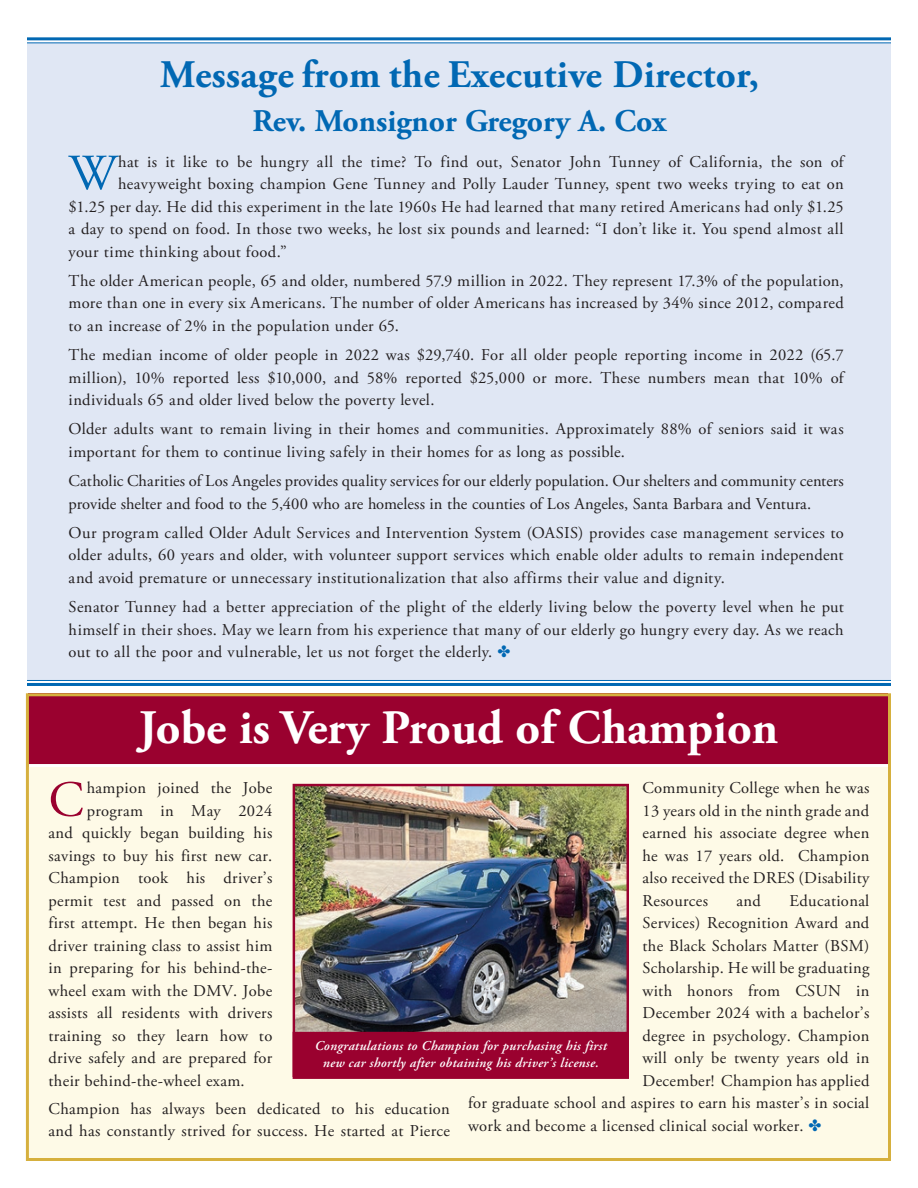
<style>
.page{position:relative;width:918px;height:1188px;background:#fff}
.page>*{position:absolute;margin:0;border:0;box-sizing:border-box;transform-origin:0 0}
.Newsltr_Body{font:50.4px "Adobe Garamond Pro";color:#9a012f}
.t1{font:50.4px "Adobe Garamond Pro";color:#0168b3}
.t2{font:700 48px "Adobe Garamond Pro";color:#fff}
.t3{font:700 39px "Adobe Garamond Pro";letter-spacing:.01em;color:#0168b3}
.t4{font:700 31.5px "Adobe Garamond Pro";color:#0168b3}
.Newsltr_Body-2{font:16.5px/22.5px "Adobe Garamond Pro";letter-spacing:.02em;color:#231f20;text-align:justify}
.t5{font:italic 600 13.5px/16.2px "Adobe Garamond Pro";letter-spacing:.02em;color:#fff;text-align:center}
.s1{color:#0168b3}
</style>
<div class="page">
<div style="left:29px;top:759px;width:861px;height:402px;background:#fefae7"></div>
<div style="left:29px;top:693px;width:859px;height:74px;background:#9a012f"></div>
<div style="left:27px;top:43px;width:864px;height:637px;background:#e0e7f4"></div>
<hr style="left:27px;top:37px;width:864px;height:3px;background:#0168b3">
<hr style="left:27px;top:42px;width:864px;height:1px;background:#0168b3">
<hr style="left:27px;top:680px;width:864px;height:1px;background:#0168b3">
<hr style="left:27px;top:683px;width:864px;height:3px;background:#0168b3">
<img style="left:296px;top:787px;width:330px;height:245px">
<div style="left:293px;top:784px;width:336px;height:295px;border:2px solid #9a012f"></div>
<hr style="left:29px;top:764px;width:861px;height:3px;background:#fff">
<div style="left:293px;top:1032px;width:336px;height:45px;background:#9a012f"></div>
<div style="left:26px;top:693px;width:865px;height:468px;border:3px solid #d6b03e"></div>
<p class="t3" style="left:160px;top:52px;width:600px">Message from the Executive Director,</p>
<p class="t4" style="left:252px;top:102px;width:416px">Rev. Monsignor Gregory A. Cox</p>
<p class="t1" style="left:69px;top:143px;width:50px">W</p>
<p class="Newsltr_Body-2" style="left:118px;top:151px;width:727px">hat is it like to be hungry all the time? To find out, Senator John Tunney of California, the son of</p>
<p class="Newsltr_Body-2" style="left:118px;top:173px;width:727px">heavyweight boxing champion Gene Tunney and Polly Lauder Tunney, spent two weeks trying to eat on</p>
<p class="Newsltr_Body-2" style="left:69px;top:196px;width:777px">$1.25 per day. He did this experiment in the late 1960s He had learned that many retired Americans had only $1.25</p>
<p class="Newsltr_Body-2" style="left:69px;top:218px;width:777px">a day to spend on food. In those two weeks, he lost six pounds and learned: “I don’t like it. You spend almost all</p>
<p class="Newsltr_Body-2" style="left:69px;top:241px;width:220px">your time thinking about food.”</p>
<p class="Newsltr_Body-2" style="left:69px;top:270px;width:777px">The older American people, 65 and older, numbered 57.9 million in 2022. They represent 17.3% of the population, more than one in every six Americans. The number of older Americans has increased by 34% since 2012, compared to an increase of 2% in the population under 65.</p>
<p class="Newsltr_Body-2" style="left:69px;top:344px;width:777px">The median income of older people in 2022 was $29,740. For all older people reporting income in 2022 (65.7 million), 10% reported less $10,000, and 58% reported $25,000 or more. These numbers mean that 10% of individuals 65 and older lived below the poverty level.</p>
<p class="Newsltr_Body-2" style="left:69px;top:418px;width:777px">Older adults want to remain living in their homes and communities. Approximately 88% of seniors said it was important for them to continue living safely in their homes for as long as possible.</p>
<p class="Newsltr_Body-2" style="left:69px;top:470px;width:777px">Catholic Charities of Los Angeles provides quality services for our elderly population. Our shelters and community centers provide shelter and food to the 5,400 who are homeless in the counties of Los Angeles, Santa Barbara and Ventura.</p>
<p class="Newsltr_Body-2" style="left:69px;top:522px;width:777px">Our program called Older Adult Services and Intervention System (OASIS) provides case management services to older adults, 60 years and older, with volunteer support services which enable older adults to remain independent and avoid premature or unnecessary institutionalization that also affirms their value and dignity.</p>
<p class="Newsltr_Body-2" style="left:69px;top:596px;width:777px">Senator Tunney had a better appreciation of the plight of the elderly living below the poverty level when he put himself in their shoes. May we learn from his experience that many of our elderly go hungry every day. As we reach out to all the poor and vulnerable, let us not forget the elderly. <span class="s1">✤</span></p>
<p class="t2" style="left:139px;top:700px;width:641px">Jobe is Very Proud of Champion</p>
<p class="Newsltr_Body" style="left:49px;top:769px;width:37px">C</p>
<p class="Newsltr_Body-2" style="left:87px;top:777px;width:187px">hampion joined the Jobe</p>
<p class="Newsltr_Body-2" style="left:643px;top:777px;width:228px">Community College when he was 13 years old in the ninth grade and earned his associate degree when he was 17 years old. Champion also received the DRES (Disability Resources</p>
<p class="Newsltr_Body-2" style="left:87px;top:800px;width:187px">program in May 2024</p>
<p class="Newsltr_Body-2" style="left:49px;top:822px;width:225px">and quickly began building his</p>
<p class="Newsltr_Body-2" style="left:49px;top:845px;width:223px">savings to buy his first new car.</p>
<p class="Newsltr_Body-2" style="left:49px;top:867px;width:225px">Champion took his driver’s</p>
<p class="Newsltr_Body-2" style="left:49px;top:890px;width:225px">permit test and passed on the</p>
<p class="Newsltr_Body-2" style="left:49px;top:912px;width:225px">first attempt. He then began his</p>
<p class="Newsltr_Body-2" style="left:49px;top:935px;width:225px">driver training class to assist him</p>
<p class="Newsltr_Body-2" style="left:49px;top:957px;width:225px">in preparing for his behind-the-</p>
<p class="Newsltr_Body-2" style="left:49px;top:980px;width:225px">wheel exam with the DMV. Jobe</p>
<p class="Newsltr_Body-2" style="left:49px;top:1002px;width:225px">assists all residents with drivers</p>
<p class="Newsltr_Body-2" style="left:49px;top:1025px;width:225px">training so they learn how to</p>
<p class="Newsltr_Body-2" style="left:49px;top:1047px;width:225px">drive safely and are prepared for</p>
<p class="Newsltr_Body-2" style="left:49px;top:1070px;width:195px">their behind-the-wheel exam.</p>
<p class="Newsltr_Body-2" style="left:49px;top:1098px;width:403px">Champion has always been dedicated to his education and has constantly strived for success. He started at Pierce</p>
<p class="Newsltr_Body-2" style="left:737px;top:890px;width:26px">and</p>
<p class="Newsltr_Body-2" style="left:790px;top:890px;width:81px">Educational</p>
<p class="Newsltr_Body-2" style="left:643px;top:912px;width:228px">Services) Recognition Award and</p>
<p class="Newsltr_Body-2" style="left:643px;top:935px;width:228px">the Black Scholars Matter (BSM)</p>
<p class="Newsltr_Body-2" style="left:643px;top:957px;width:228px">Scholarship. He will be graduating</p>
<p class="Newsltr_Body-2" style="left:643px;top:980px;width:228px">with honors from CSUN in</p>
<p class="Newsltr_Body-2" style="left:643px;top:1002px;width:228px">December 2024 with a bachelor’s</p>
<p class="Newsltr_Body-2" style="left:643px;top:1025px;width:228px">degree in psychology. Champion</p>
<p class="Newsltr_Body-2" style="left:643px;top:1047px;width:228px">will only be twenty years old in</p>
<p class="Newsltr_Body-2" style="left:643px;top:1070px;width:228px">December! Champion has applied</p>
<p class="Newsltr_Body-2" style="left:468px;top:1092px;width:403px">for graduate school and aspires to earn his master’s in social</p>
<p class="Newsltr_Body-2" style="left:468px;top:1115px;width:355px">work and become a licensed clinical social worker. <span class="s1">✤</span></p>
<p class="t5" style="left:315px;top:1038px;width:294px">Congratulations to Champion for purchasing his first new car shortly after obtaining his driver’s license.</p>
</div>
